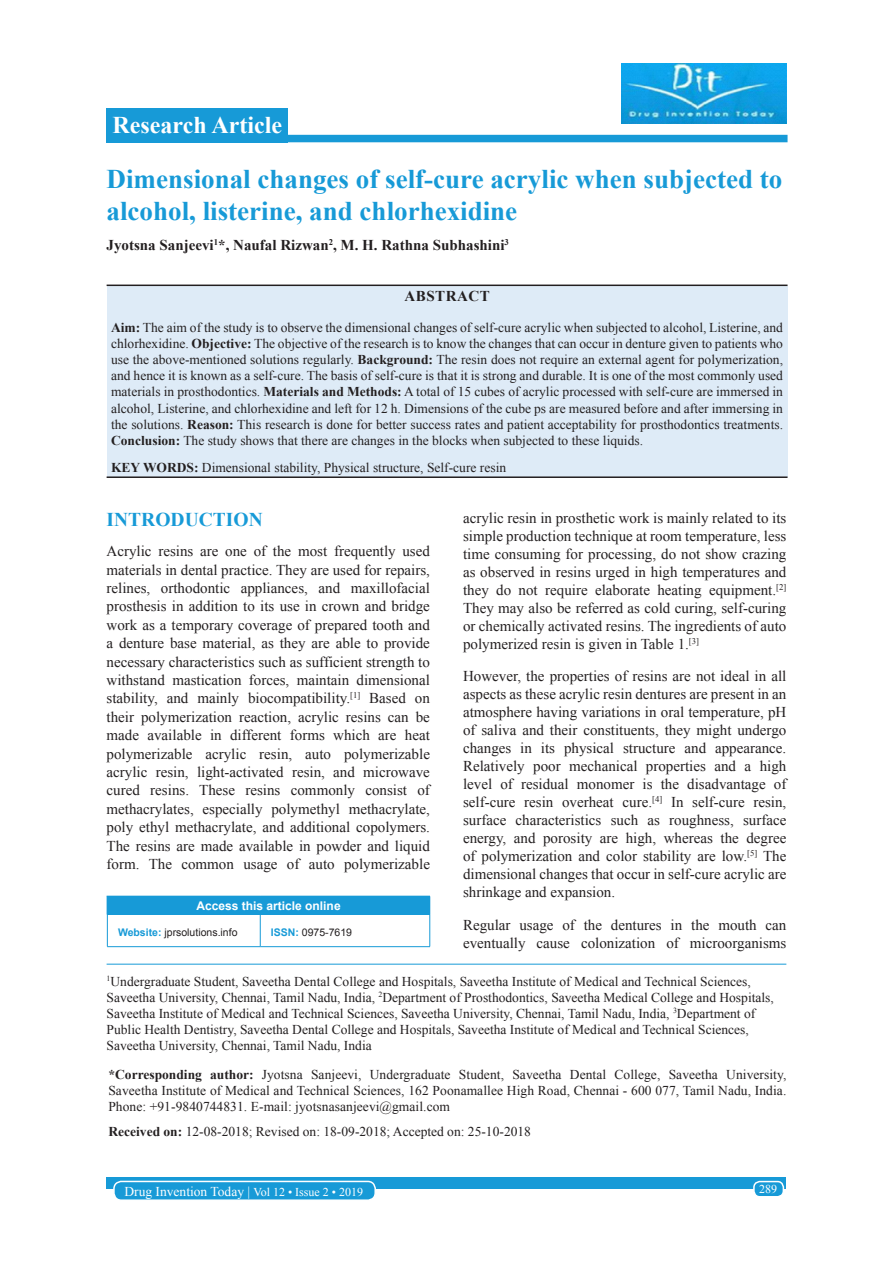
<style>
.page{position:relative;width:893px;height:1263px;background:#fff}
.page>*{position:absolute;margin:0;border:0;box-sizing:border-box;transform-origin:0 0}
.AT{font:700 27px/32.4px "Times New Roman";color:#179ad7}
.AH{font:700 24px "Times New Roman";color:#fff}
.t1{font:700 19.5px "Times New Roman";color:#179ad7}
.TX{font:15px/18px "Times New Roman";color:#231f20;text-align:justify}
.AU{font:700 15px "Times New Roman";color:#231f20}
.ABSH{font:700 15px "Times New Roman";letter-spacing:.035em;color:#231f20}
.ABS{font:13.5px/16.2px "Times New Roman";color:#231f20;text-align:justify}
.AFF{font:13.5px/16.2px "Times New Roman";color:#231f20}
.ADD{font:13.5px/16.2px "Times New Roman";letter-spacing:.005em;color:#231f20;text-align:justify}
.KWD{font:13.5px "Times New Roman";color:#231f20}
.foot1{font:13.5px "Times New Roman";color:#fff}
.ATAO{font:700 12px "Arial";color:#fff}
.foot1-2{font:12px "Times New Roman";color:#fff}
.WEBSITE{font:10.5px "Arial";color:#231f20}
.s1{font-weight:700}
.s2{font-weight:700;color:#179ad7}
.s3{font-size:12px}
</style>
<div class="page">
<div style="left:106px;top:1177px;width:680px;height:12px;background:#179ad7"></div>
<div style="left:753px;top:1181px;width:30px;height:15px;background:#179ad7;border-radius:6px"></div>
<div style="left:752px;top:1180px;width:31px;height:17px;border:2px solid #fff;border-radius:6px"></div>
<div style="left:114px;top:1181px;width:261px;height:19px;background:#179ad7;border-radius:7px"></div>
<div style="left:113px;top:1180px;width:263px;height:21px;border:2px solid #fff;border-radius:7px"></div>
<div style="left:265px;top:135px;width:522px;height:7px;background:#179ad7"></div>
<hr style="left:106px;top:963px;width:680px;height:1px;background:#179ad7">
<div style="left:107px;top:896px;width:322px;height:18px;background:#179ad7"></div>
<svg style="left:106px;top:897px;width:1px;height:17px"></svg>
<hr style="left:106px;top:896px;width:154px;height:1px;background:#179ad7">
<svg style="left:429px;top:896px;width:1px;height:18px"></svg>
<hr style="left:107px;top:914px;width:1px;height:32px;background:#179ad7">
<hr style="left:107px;top:946px;width:153px;height:1px;background:#179ad7">
<hr style="left:260px;top:914px;width:1px;height:32px;background:#179ad7">
<hr style="left:429px;top:914px;width:1px;height:32px;background:#179ad7">
<hr style="left:260px;top:946px;width:170px;height:1px;background:#179ad7">
<img style="left:621px;top:63px;width:164px;height:60px">
<div style="left:106px;top:286px;width:681px;height:190px;background:#deebf7"></div>
<hr style="left:106px;top:284px;width:681px;height:2px;background:#231f20">
<hr style="left:106px;top:476px;width:681px;height:2px;background:#231f20">
<div style="left:106px;top:108px;width:182px;height:34px;background:#179ad7"></div>
<p class="AH" style="left:112px;top:108px;width:171px">Research Article</p>
<p class="AT" style="left:106px;top:162px;width:677px">Dimensional changes of self-cure acrylic when subjected to alcohol, listerine, and chlorhexidine</p>
<p class="AU" style="left:106px;top:234px;width:403px">Jyotsna Sanjeevi<sup>1</sup>*, Naufal Rizwan<sup>2</sup>, M. H. Rathna Subhashini<sup>3</sup></p>
<p class="ABSH" style="left:404px;top:285px;width:87px">ABSTRACT</p>
<p class="ABS" style="left:111px;top:318px;width:673px"><span class="s1">Aim:</span> The aim of the study is to observe the dimensional changes of self-cure acrylic when subjected to alcohol, Listerine, and chlorhexidine. <span class="s1">Objective:</span> The objective of the research is to know the changes that can occur in denture given to patients who use the above-mentioned solutions regularly. <span class="s1">Background:</span> The resin does not require an external agent for polymerization, and hence it is known as a self-cure. The basis of self-cure is that it is strong and durable. It is one of the most commonly used materials in prosthodontics. <span class="s1">Materials and Methods:</span> A total of 15 cubes of acrylic processed with self-cure are immersed in alcohol, Listerine, and chlorhexidine and left for 12 h. Dimensions of the cube ps are measured before and after immersing in the solutions. <span class="s1">Reason:</span> This research is done for better success rates and patient acceptability for prosthodontics treatments.<br><span class="s1">Conclusion:</span> The study shows that there are changes in the blocks when subjected to these liquids.</p>
<p class="KWD" style="left:111px;top:458px;width:396px"><span class="s1">KEY WORDS:</span> Dimensional stability, Physical structure, Self-cure resin</p>
<h1 class="t1" style="left:106px;top:505px;width:157px">INTRODUCTION</h1>
<p class="TX" style="left:106px;top:541px;width:325px;line-height:18.5px">Acrylic resins are one of the most frequently used materials in dental practice. They are used for repairs, relines, orthodontic appliances, and maxillofacial prosthesis in addition to its use in crown and bridge work as a temporary coverage of prepared tooth and a denture base material, as they are able to provide necessary characteristics such as sufficient strength to withstand mastication forces, maintain dimensional stability, and mainly biocompatibility.<sup>[1]</sup> Based on their polymerization reaction, acrylic resins can be made available in different forms which are heat polymerizable acrylic resin, auto polymerizable acrylic resin, light-activated resin, and microwave cured resins. These resins commonly consist of methacrylates, especially polymethyl methacrylate, poly ethyl methacrylate, and additional copolymers.<br>The resins are made available in powder and liquid form. The common usage of auto polymerizable</p>
<p class="ATAO" style="left:196px;top:897px;width:146px">Access this article online</p>
<p class="WEBSITE" style="left:118px;top:925px;width:121px"><span class="s2">Website:</span> jprsolutions.info</p>
<p class="WEBSITE" style="left:271px;top:925px;width:83px"><span class="s2">ISSN:</span> 0975-7619</p>
<p class="TX" style="left:463px;top:508px;width:325px">acrylic resin in prosthetic work is mainly related to its simple production technique at room temperature, less time consuming for processing, do not show crazing as observed in resins urged in high temperatures and they do not require elaborate heating equipment.<sup>[2] </sup>They may also be referred as cold curing, self-curing or chemically activated resins. The ingredients of auto polymerized resin is given in Table 1.<sup>[3]</sup></p>
<p class="TX" style="left:463px;top:666px;width:325px">However, the properties of resins are not ideal in all aspects as these acrylic resin dentures are present in an atmosphere having variations in oral temperature, pH of saliva and their constituents, they might undergo changes in its physical structure and appearance.<br>Relatively poor mechanical properties and a high level of residual monomer is the disadvantage of self-cure resin overheat cure.<sup>[4]</sup> In self-cure resin, surface characteristics such as roughness, surface energy, and porosity are high, whereas the degree of polymerization and color stability are low.<sup>[5]</sup> The dimensional changes that occur in self-cure acrylic are shrinkage and expansion.</p>
<p class="TX" style="left:463px;top:915px;width:325px">Regular usage of the dentures in the mouth can eventually cause colonization of microorganisms</p>
<p class="AFF" style="left:106px;top:972px;width:668px"><sup>1</sup>Undergraduate Student, Saveetha Dental College and Hospitals, Saveetha Institute of Medical and Technical Sciences, Saveetha University, Chennai, Tamil Nadu, India, <sup>2</sup>Department of Prosthodontics, Saveetha Medical College and Hospitals, Saveetha Institute of Medical and Technical Sciences, Saveetha University, Chennai, Tamil Nadu, India, <sup>3</sup>Department of Public Health Dentistry, Saveetha Dental College and Hospitals, Saveetha Institute of Medical and Technical Sciences, Saveetha University, Chennai, Tamil Nadu, India</p>
<p class="ADD" style="left:108px;top:1065px;width:679px"><span class="s1">*Corresponding author:</span> Jyotsna Sanjeevi, Undergraduate Student, Saveetha Dental College, Saveetha University, Saveetha Institute of Medical and Technical Sciences, 162 Poonamallee High Road, Chennai - 600 077, Tamil Nadu, India.<br>Phone: +91-9840744831. E-mail: jyotsnasanjeevi@gmail.com</p>
<p class="ADD" style="left:108px;top:1123px;width:424px"><span class="s1">Received on:</span> 12-08-2018; Revised on: 18-09-2018; Accepted on: 25-10-2018</p>
<p class="foot1" style="left:124px;top:1181px;width:240px">Drug Invention Today | <span class="s3">Vol 12 • Issue 2 • 2019</span></p>
<p class="foot1-2" style="left:758px;top:1180px;width:19px">289</p>
</div>
